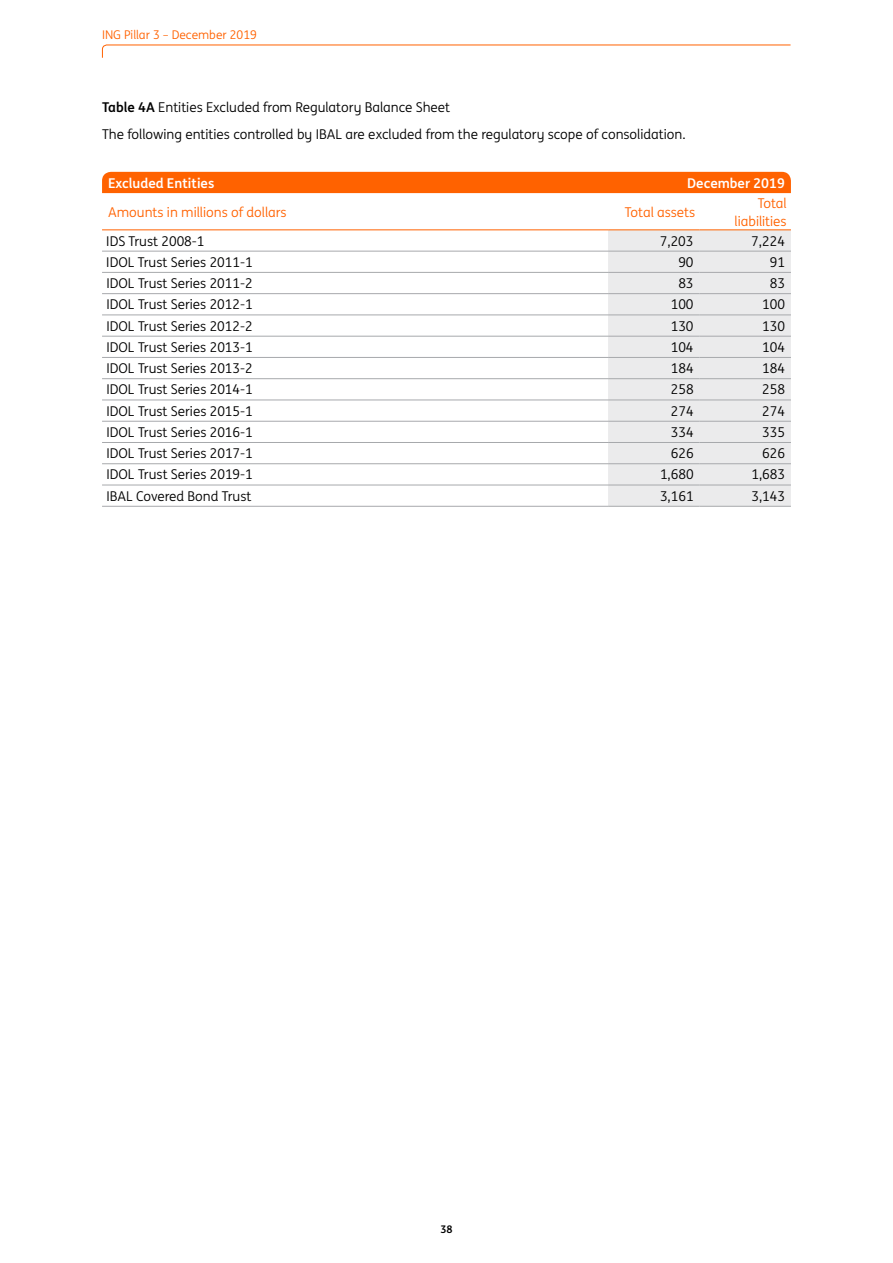
<style>
.page{position:relative;width:893px;height:1263px;background:#fff}
.page>*{position:absolute;margin:0;border:0;box-sizing:border-box;transform-origin:0 0}
.t1{font:13.5px/26.5px "ING Me";color:#000}
.t2{font:13.5px/18px "ING Me";color:#ff6200;text-align:right}
.t3{font:700 13.5px "ING Me";color:#fff}
.t4{font:12px "ING Me";color:#ff6200}
.t5{font:700 10.5px "ING Me";color:#000}
.s1{font-weight:700}
</style>
<div class="page">
<svg style="left:102px;top:44px;width:689px;height:14px"></svg>
<div style="left:102px;top:172px;width:689px;height:21px;background:#ff6200"></div>
<div style="left:608px;top:230px;width:183px;height:276px;background:#ebebec"></div>
<hr style="left:102px;top:229px;width:506px;height:1px;background:#ff6200">
<hr style="left:608px;top:229px;width:91px;height:1px;background:#ff6200">
<hr style="left:699px;top:229px;width:92px;height:1px;background:#ff6200">
<hr style="left:102px;top:251px;width:506px;height:1px;background:#a7a9ac">
<hr style="left:608px;top:251px;width:91px;height:1px;background:#a7a9ac">
<hr style="left:699px;top:251px;width:92px;height:1px;background:#a7a9ac">
<hr style="left:102px;top:272px;width:506px;height:1px;background:#a7a9ac">
<hr style="left:608px;top:272px;width:91px;height:1px;background:#a7a9ac">
<hr style="left:699px;top:272px;width:92px;height:1px;background:#a7a9ac">
<hr style="left:102px;top:293px;width:506px;height:1px;background:#a7a9ac">
<hr style="left:608px;top:293px;width:91px;height:1px;background:#a7a9ac">
<hr style="left:699px;top:293px;width:92px;height:1px;background:#a7a9ac">
<hr style="left:102px;top:315px;width:506px;height:1px;background:#a7a9ac">
<hr style="left:608px;top:315px;width:91px;height:1px;background:#a7a9ac">
<hr style="left:699px;top:315px;width:92px;height:1px;background:#a7a9ac">
<hr style="left:102px;top:336px;width:506px;height:1px;background:#a7a9ac">
<hr style="left:608px;top:336px;width:91px;height:1px;background:#a7a9ac">
<hr style="left:699px;top:336px;width:92px;height:1px;background:#a7a9ac">
<hr style="left:102px;top:357px;width:506px;height:1px;background:#a7a9ac">
<hr style="left:608px;top:357px;width:91px;height:1px;background:#a7a9ac">
<hr style="left:699px;top:357px;width:92px;height:1px;background:#a7a9ac">
<hr style="left:102px;top:378px;width:506px;height:1px;background:#a7a9ac">
<hr style="left:608px;top:378px;width:91px;height:1px;background:#a7a9ac">
<hr style="left:699px;top:378px;width:92px;height:1px;background:#a7a9ac">
<hr style="left:102px;top:400px;width:506px;height:1px;background:#a7a9ac">
<hr style="left:608px;top:400px;width:91px;height:1px;background:#a7a9ac">
<hr style="left:699px;top:400px;width:92px;height:1px;background:#a7a9ac">
<hr style="left:102px;top:421px;width:506px;height:1px;background:#a7a9ac">
<hr style="left:608px;top:421px;width:91px;height:1px;background:#a7a9ac">
<hr style="left:699px;top:421px;width:92px;height:1px;background:#a7a9ac">
<hr style="left:102px;top:442px;width:506px;height:1px;background:#a7a9ac">
<hr style="left:608px;top:442px;width:91px;height:1px;background:#a7a9ac">
<hr style="left:699px;top:442px;width:92px;height:1px;background:#a7a9ac">
<hr style="left:102px;top:463px;width:506px;height:1px;background:#a7a9ac">
<hr style="left:608px;top:463px;width:91px;height:1px;background:#a7a9ac">
<hr style="left:699px;top:463px;width:92px;height:1px;background:#a7a9ac">
<hr style="left:102px;top:485px;width:506px;height:1px;background:#a7a9ac">
<hr style="left:608px;top:485px;width:91px;height:1px;background:#a7a9ac">
<hr style="left:699px;top:485px;width:92px;height:1px;background:#a7a9ac">
<hr style="left:102px;top:506px;width:506px;height:1px;background:#a7a9ac">
<hr style="left:608px;top:506px;width:91px;height:1px;background:#a7a9ac">
<hr style="left:699px;top:506px;width:92px;height:1px;background:#a7a9ac">
<p class="t4" style="left:102px;top:26px;width:156px">ING Pillar 3 – December 2019</p>
<p class="t1" style="left:102px;top:93px;width:585px"><span class="s1">Table 4A</span> Entities Excluded from Regulatory Balance Sheet<br>The following entities controlled by IBAL are excluded from the regulatory scope of consolidation.</p>
<p class="t3" style="left:108px;top:172px;width:108px">Excluded Entities</p>
<p class="t3" style="left:687px;top:172px;width:99px">December 2019</p>
<p class="t2" style="left:108px;top:202px;width:180px">Amounts in millions of dollars</p>
<p class="t2" style="left:625px;top:202px;width:72px">Total assets</p>
<p class="t2" style="left:735px;top:193px;width:54px">Total liabilities</p>
<p class="t1" style="left:106px;top:227px;width:100px">IDS Trust 2008-1</p>
<p class="t1" style="left:660px;top:227px;width:35px">7,203</p>
<p class="t1" style="left:751px;top:227px;width:35px">7,224</p>
<p class="t1" style="left:106px;top:248px;width:148px">IDOL Trust Series 2011-1</p>
<p class="t1" style="left:678px;top:248px;width:17px">90</p>
<p class="t1" style="left:770px;top:248px;width:17px">91</p>
<p class="t1" style="left:106px;top:269px;width:148px">IDOL Trust Series 2011-2</p>
<p class="t1" style="left:678px;top:269px;width:17px">83</p>
<p class="t1" style="left:770px;top:269px;width:17px">83</p>
<p class="t1" style="left:106px;top:291px;width:148px">IDOL Trust Series 2012-1</p>
<p class="t1" style="left:671px;top:291px;width:24px">100</p>
<p class="t1" style="left:762px;top:291px;width:24px">100</p>
<p class="t1" style="left:106px;top:312px;width:148px">IDOL Trust Series 2012-2</p>
<p class="t1" style="left:671px;top:312px;width:24px">130</p>
<p class="t1" style="left:762px;top:312px;width:24px">130</p>
<p class="t1" style="left:106px;top:333px;width:148px">IDOL Trust Series 2013-1</p>
<p class="t1" style="left:671px;top:333px;width:24px">104</p>
<p class="t1" style="left:762px;top:333px;width:24px">104</p>
<p class="t1" style="left:106px;top:354px;width:148px">IDOL Trust Series 2013-2</p>
<p class="t1" style="left:671px;top:354px;width:24px">184</p>
<p class="t1" style="left:762px;top:354px;width:24px">184</p>
<p class="t1" style="left:106px;top:376px;width:148px">IDOL Trust Series 2014-1</p>
<p class="t1" style="left:671px;top:376px;width:24px">258</p>
<p class="t1" style="left:762px;top:376px;width:24px">258</p>
<p class="t1" style="left:106px;top:397px;width:148px">IDOL Trust Series 2015-1</p>
<p class="t1" style="left:671px;top:397px;width:24px">274</p>
<p class="t1" style="left:762px;top:397px;width:24px">274</p>
<p class="t1" style="left:106px;top:418px;width:148px">IDOL Trust Series 2016-1</p>
<p class="t1" style="left:671px;top:418px;width:24px">334</p>
<p class="t1" style="left:762px;top:418px;width:24px">335</p>
<p class="t1" style="left:106px;top:439px;width:148px">IDOL Trust Series 2017-1</p>
<p class="t1" style="left:671px;top:439px;width:24px">626</p>
<p class="t1" style="left:762px;top:439px;width:24px">626</p>
<p class="t1" style="left:106px;top:461px;width:148px">IDOL Trust Series 2019-1</p>
<p class="t1" style="left:660px;top:461px;width:35px">1,680</p>
<p class="t1" style="left:751px;top:461px;width:35px">1,683</p>
<p class="t1" style="left:106px;top:482px;width:146px">IBAL Covered Bond Trust</p>
<p class="t1" style="left:660px;top:482px;width:35px">3,161</p>
<p class="t1" style="left:751px;top:482px;width:35px">3,143</p>
<p class="t5" style="left:440px;top:1221px;width:14px">38</p>
</div>
